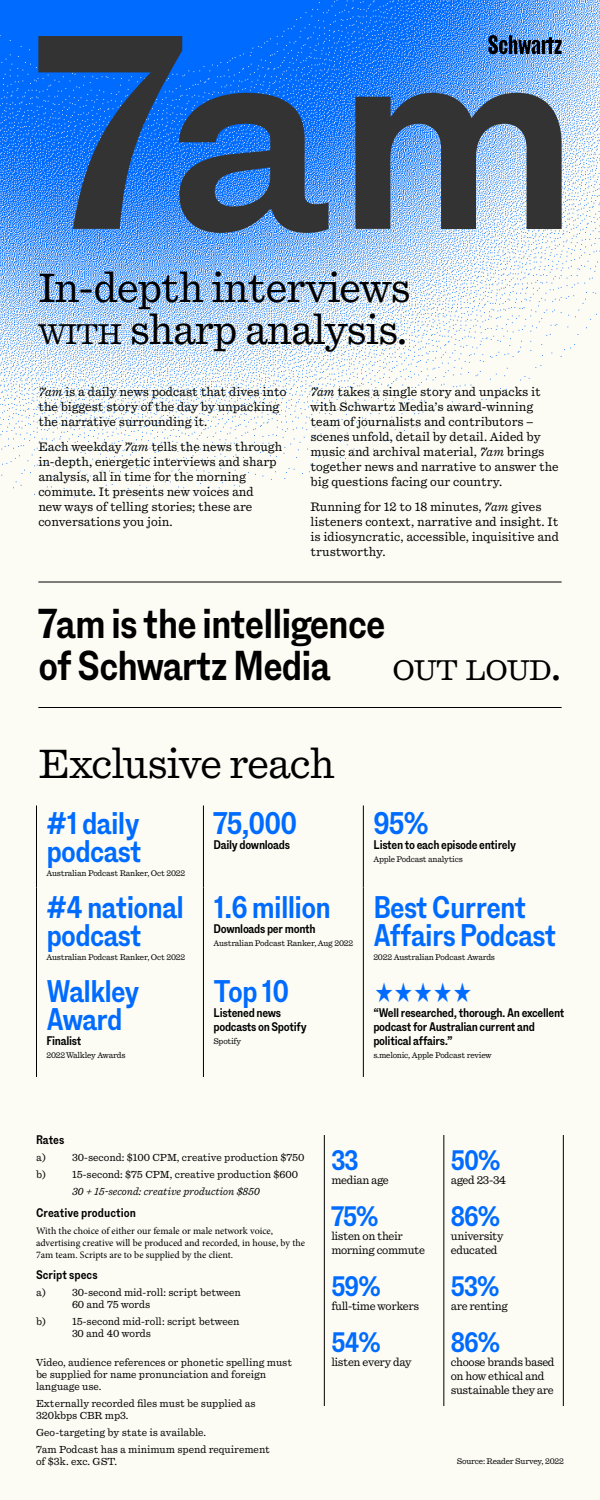
<style>
.page{position:relative;width:600px;height:1500px;background:#fcfcf5}
.page>*{position:absolute;margin:0;border:0;box-sizing:border-box;transform-origin:0 0}
.Stat{font:40px/42px "Quadrant Text";letter-spacing:-.025em;color:#000}
.Stat-2{font:500 40px/42px "Field Grot Narrow";letter-spacing:-.025em;color:#000}
.Stat-3{font:500 30px/28px "Field Grot Narrow";letter-spacing:-.025em;color:#006bff}
.Stat-4{font:28px "Quadrant Text";letter-spacing:-.035em;color:#000}
.Stat-5{font:500 27px "Field Grot Narrow";letter-spacing:-.03em;color:#006bff}
.t1{font:12px/15px "Quadrant Text";color:#000}
.stat_2{font:500 12px/14px "Field Grot Narrow";letter-spacing:-.025em;color:#000}
.stat_2-2{font:500 12px "Field Grot Narrow";color:#000}
.Stat-6{font:500 12px "Field Grot Narrow";letter-spacing:-.025em;color:#000}
.stat_3{font:11px/14px "Quadrant Text";letter-spacing:-.03em;color:#000}
.t2{font:10px/12px "Quadrant Text";color:#000}
.t3{font:10px/12px "Minion Pro";letter-spacing:-.005em;color:#000}
.t4{font:italic 10px "Quadrant Text";color:#000}
.stat_3-2{font:8px "Quadrant Text";letter-spacing:-.025em;color:#000}
.Stat-7{font:8px "Quadrant Text";letter-spacing:-.025em;color:#000}
.s1{font-size:28px}
.s2{font-style:italic}
.s3{font-size:40px}
</style>
<div class="page">
<img style="left:0;top:0;width:600px;height:1077px">
<svg style="left:38px;top:36px;width:524px;height:197px;background:#3b6bad"></svg>
<hr style="left:36px;top:806px;width:1px;height:82px;background:#000">
<hr style="left:36px;top:888px;width:1px;height:86px;background:#000">
<hr style="left:203px;top:888px;width:1px;height:86px;background:#000">
<hr style="left:36px;top:974px;width:1px;height:103px;background:#000">
<hr style="left:203px;top:806px;width:1px;height:82px;background:#000">
<hr style="left:363px;top:888px;width:1px;height:86px;background:#000">
<hr style="left:203px;top:974px;width:1px;height:103px;background:#000">
<hr style="left:363px;top:806px;width:1px;height:82px;background:#000">
<hr style="left:363px;top:974px;width:1px;height:103px;background:#000">
<svg style="left:488px;top:35px;width:74px;height:19px"></svg>
<hr style="left:38px;top:582px;width:524px;height:1px;background:#000">
<hr style="left:38px;top:707px;width:524px;height:1px;background:#000">
<hr style="left:324px;top:1135px;width:1px;height:56px;background:#000">
<hr style="left:324px;top:1191px;width:1px;height:70px;background:#000">
<hr style="left:443px;top:1191px;width:1px;height:70px;background:#000">
<hr style="left:324px;top:1261px;width:1px;height:56px;background:#000">
<hr style="left:324px;top:1317px;width:1px;height:89px;background:#000">
<hr style="left:443px;top:1317px;width:1px;height:89px;background:#000">
<hr style="left:443px;top:1135px;width:1px;height:56px;background:#000">
<hr style="left:563px;top:1191px;width:1px;height:70px;background:#000">
<hr style="left:443px;top:1261px;width:1px;height:56px;background:#000">
<hr style="left:563px;top:1317px;width:1px;height:89px;background:#000">
<hr style="left:563px;top:1135px;width:1px;height:56px;background:#000">
<hr style="left:563px;top:1261px;width:1px;height:56px;background:#000">
<svg style="left:376px;top:982px;width:95px;height:20px"></svg>
<p class="Stat" style="left:38px;top:267px;width:374px">In-depth interviews<br><span class="s1">WITH</span> sharp analysis.</p>
<p class="t1" style="left:38px;top:384px;width:250px"><span class="s2">7am</span> is a daily news podcast that dives into the biggest story of the day by unpacking the narrative surrounding it.</p>
<p class="t1" style="left:38px;top:439px;width:245px">Each weekday <span class="s2">7am</span> tells the news through in-depth, energetic interviews and sharp analysis, all in time for the morning commute. It presents new voices and<br>new ways of telling stories; these are conversations you join.</p>
<p class="t1" style="left:310px;top:384px;width:250px"><span class="s2">7am</span> takes a single story and unpacks it with Schwartz Media’s award-winning team of journalists and contributors – scenes unfold, detail by detail. Aided by music and archival material, <span class="s2">7am</span> brings together news and narrative to answer the big questions facing our country.</p>
<p class="t1" style="left:310px;top:499px;width:250px">Running for 12 to 18 minutes, <span class="s2">7am</span> gives listeners context, narrative and insight. It is idiosyncratic, accessible, inquisitive and trustworthy.</p>
<p class="Stat-2" style="left:38px;top:599px;width:349px">7am is the intelligence of Schwartz Media</p>
<p class="Stat-4" style="left:392px;top:651px;width:171px">OUT LOUD<span class="s3">.</span></p>
<p class="Stat" style="left:38px;top:743px;width:298px">Exclusive reach</p>
<p class="Stat-3" style="left:46px;top:806px;width:97px">#1 daily podcast</p>
<p class="stat_3-2" style="left:46px;top:868px;width:140px">Australian Podcast Ranker, Oct 2022</p>
<p class="Stat-3" style="left:46px;top:890px;width:139px">#4 national podcast</p>
<p class="stat_3-2" style="left:46px;top:952px;width:140px">Australian Podcast Ranker, Oct 2022</p>
<p class="Stat-3" style="left:46px;top:974px;width:95px">Walkley<br>Award</p>
<p class="stat_2" style="left:46px;top:1033px;width:37px">Finalist</p>
<p class="stat_3-2" style="left:46px;top:1050px;width:80px">2022 Walkley Awards</p>
<p class="Stat-3" style="left:213px;top:806px;width:85px">75,000</p>
<p class="Stat-6" style="left:213px;top:835px;width:78px">Daily downloads</p>
<p class="Stat-3" style="left:213px;top:890px;width:119px">1.6 million</p>
<p class="stat_2" style="left:213px;top:921px;width:104px">Downloads per month</p>
<p class="stat_3-2" style="left:213px;top:938px;width:141px">Australian Podcast Ranker, Aug 2022</p>
<p class="Stat-3" style="left:213px;top:974px;width:77px">Top 10</p>
<p class="stat_2" style="left:213px;top:1005px;width:95px">Listened news podcasts on Spotify</p>
<p class="stat_3-2" style="left:213px;top:1036px;width:29px">Spotify</p>
<p class="Stat-3" style="left:373px;top:806px;width:56px">95%</p>
<p class="stat_2" style="left:373px;top:837px;width:144px">Listen to each episode entirely</p>
<p class="stat_3-2" style="left:373px;top:854px;width:91px">Apple Podcast analytics</p>
<p class="Stat-3" style="left:373px;top:890px;width:185px">Best Current<br>Affairs Podcast</p>
<p class="stat_3-2" style="left:373px;top:952px;width:123px">2022 Australian Podcast Awards</p>
<p class="stat_2" style="left:373px;top:1005px;width:193px">“Well researched, thorough. An excellent podcast for Australian current and political affairs.”</p>
<p class="stat_3-2" style="left:373px;top:1050px;width:120px">s.melonic, Apple Podcast review</p>
<p class="stat_2" style="left:36px;top:1131px;width:30px">Rates</p>
<p class="t2" style="left:36px;top:1151px;width:11px">a)</p>
<p class="t2" style="left:72px;top:1151px;width:234px">30-second: $100 CPM, creative production $750</p>
<p class="t2" style="left:36px;top:1168px;width:12px">b)</p>
<p class="t2" style="left:72px;top:1168px;width:228px">15-second: $75 CPM, creative production $600</p>
<p class="t4" style="left:72px;top:1185px;width:190px">30 + 15-second: creative production $850</p>
<p class="stat_2-2" style="left:36px;top:1203px;width:101px">Creative production</p>
<p class="t3" style="left:36px;top:1224px;width:271px">With the choice of either our female or male network voice, advertising creative will be produced and recorded, in house, by the<br>7am team. Scripts are to be supplied by the client.</p>
<p class="stat_2-2" style="left:36px;top:1265px;width:63px">Script specs</p>
<p class="t2" style="left:36px;top:1286px;width:11px">a)</p>
<p class="t2" style="left:72px;top:1286px;width:170px">30-second mid-roll: script between<br>60 and 75 words</p>
<p class="t2" style="left:36px;top:1315px;width:12px">b)</p>
<p class="t2" style="left:72px;top:1315px;width:169px">15-second mid-roll: script between<br>30 and 40 words</p>
<p class="t2" style="left:36px;top:1356px;width:258px">Video, audience references or phonetic spelling must be supplied for name pronunciation and foreign language use.</p>
<p class="t2" style="left:36px;top:1397px;width:221px">Externally recorded files must be supplied as<br>320kbps CBR mp3.</p>
<p class="t2" style="left:36px;top:1426px;width:172px">Geo-targeting by state is available.</p>
<p class="t2" style="left:36px;top:1443px;width:236px">7am Podcast has a minimum spend requirement of $3k. exc. GST.</p>
<p class="Stat-5" style="left:331px;top:1139px;width:29px">33</p>
<p class="stat_3" style="left:331px;top:1173px;width:59px">median age</p>
<p class="Stat-5" style="left:451px;top:1139px;width:51px">50%</p>
<p class="stat_3" style="left:451px;top:1173px;width:57px">aged 23-34</p>
<p class="Stat-5" style="left:331px;top:1195px;width:48px">75%</p>
<p class="stat_3" style="left:331px;top:1229px;width:95px">listen on their morning commute</p>
<p class="Stat-5" style="left:451px;top:1195px;width:51px">86%</p>
<p class="stat_3" style="left:451px;top:1229px;width:54px">university educated</p>
<p class="Stat-5" style="left:331px;top:1265px;width:51px">59%</p>
<p class="stat_3" style="left:331px;top:1299px;width:89px">full-time workers</p>
<p class="Stat-5" style="left:451px;top:1265px;width:50px">53%</p>
<p class="stat_3" style="left:451px;top:1299px;width:59px">are renting</p>
<p class="Stat-5" style="left:331px;top:1321px;width:51px">54%</p>
<p class="stat_3" style="left:331px;top:1355px;width:82px">listen every day</p>
<p class="Stat-5" style="left:451px;top:1321px;width:51px">86%</p>
<p class="stat_3" style="left:451px;top:1355px;width:105px">choose brands based on how ethical and sustainable they are</p>
<p class="Stat-7" style="left:457px;top:1456px;width:109px">Source: Reader Survey, 2022</p>
</div>
